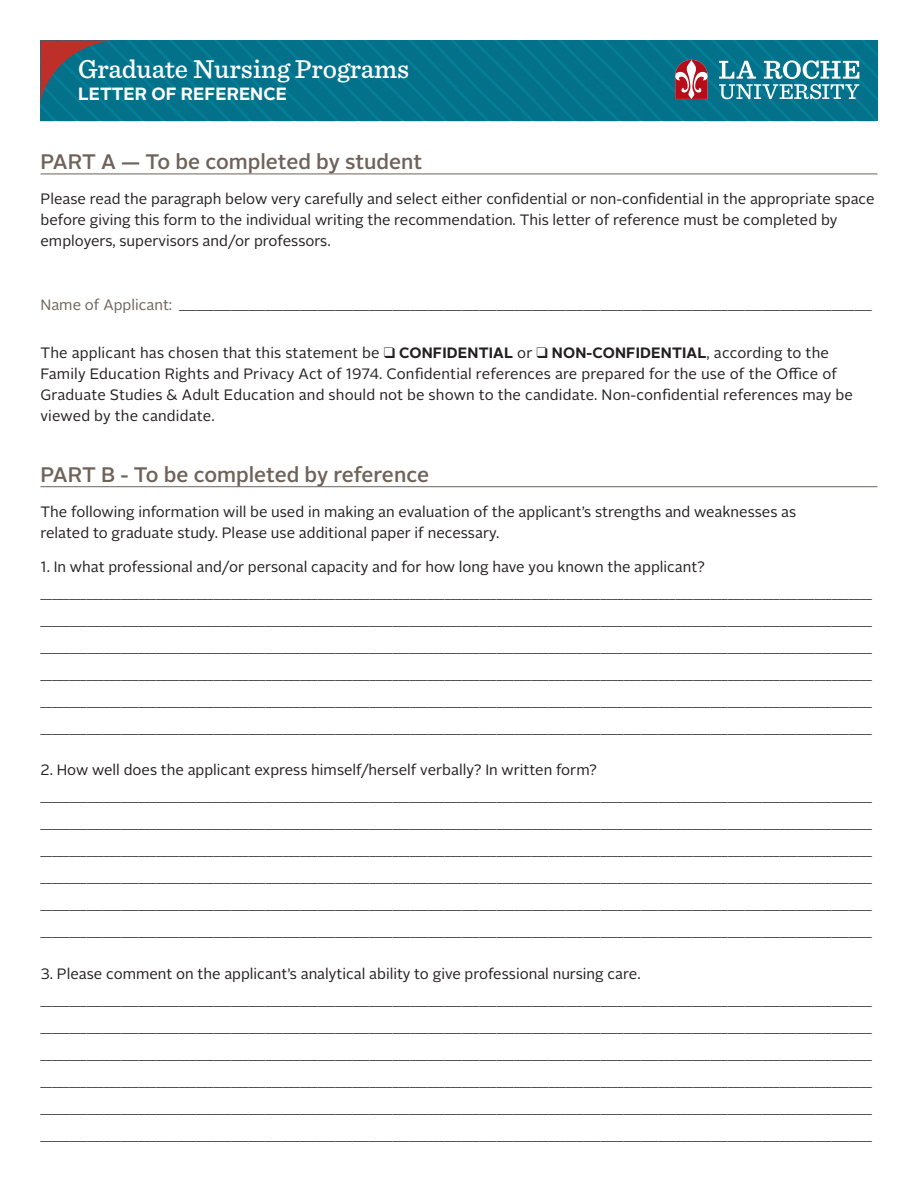
<style>
.page{position:relative;width:918px;height:1188px;background:#fff}
.page>*{position:absolute;margin:0;border:0;box-sizing:border-box;transform-origin:0 0}
.t1{font:500 27px "Sentinel";color:#fff}
.Headers{font:500 21px "Alright Sans";color:#6f6259}
.t2{font:700 17.7px "Alright Sans";color:#fff}
.Body_Copy{font:15px/21px "Alright Sans";color:#231f20}
.Body_Copy-2{font:10.5px "Alright Sans";color:#231f20}
.s1{font-size:15px;color:#6f6259}
.s2{font-weight:700}
</style>
<div class="page">
<img style="left:40px;top:40px;width:838px;height:82px">
<hr style="left:40px;top:174px;width:838px;height:1px;background:#6f6259">
<hr style="left:40px;top:486px;width:838px;height:1px;background:#6f6259">
<svg style="left:41px;top:41px;width:70px;height:61px;background:#376071"></svg>
<svg style="left:675px;top:60px;width:35px;height:39px"></svg>
<svg style="left:719px;top:60px;width:140px;height:39px"></svg>
<p class="t1" style="left:78px;top:49px;width:332px">Graduate Nursing Programs</p>
<p class="t2" style="left:78px;top:81px;width:210px">LETTER OF REFERENCE</p>
<p class="Headers" style="left:40px;top:147px;width:383px">PART A — To be completed by student</p>
<p class="Body_Copy" style="left:40px;top:188px;width:836px">Please read the paragraph below very carefully and select either confidential or non-confidential in the appropriate space before giving this form to the individual writing the recommendation. This letter of reference must be completed by employers, supervisors and/or professors.</p>
<p class="Body_Copy-2" style="left:40px;top:299px;width:833px"><span class="s1">Name of Applicant:</span> ________________________________________________________________________________________________________________________</p>
<p class="Body_Copy" style="left:40px;top:343px;width:814px">The applicant has chosen that this statement be ❑ <span class="s2">CONFIDENTIAL</span> or ❑ <span class="s2">NON-CONFIDENTIAL</span>, according to the Family Education Rights and Privacy Act of 1974. Confidential references are prepared for the use of the Office of Graduate Studies &amp; Adult Education and should not be shown to the candidate. Non-confidential references may be viewed by the candidate.</p>
<p class="Headers" style="left:40px;top:460px;width:390px">PART B - To be completed by reference</p>
<p class="Body_Copy" style="left:40px;top:501px;width:757px">The following information will be used in making an evaluation of the applicant’s strengths and weaknesses as</p>
<p class="Body_Copy" style="left:40px;top:522px;width:460px">related to graduate study. Please use additional paper if necessary.</p>
<p class="Body_Copy" style="left:40px;top:557px;width:666px">1. In what professional and/or personal capacity and for how long have you known the applicant?</p>
<p class="Body_Copy-2" style="left:40px;top:588px;width:833px">________________________________________________________________________________________________________________________________________________</p>
<p class="Body_Copy-2" style="left:40px;top:615px;width:833px">________________________________________________________________________________________________________________________________________________</p>
<p class="Body_Copy-2" style="left:40px;top:642px;width:833px">________________________________________________________________________________________________________________________________________________</p>
<p class="Body_Copy-2" style="left:40px;top:669px;width:833px">________________________________________________________________________________________________________________________________________________</p>
<p class="Body_Copy-2" style="left:40px;top:696px;width:833px">________________________________________________________________________________________________________________________________________________</p>
<p class="Body_Copy-2" style="left:40px;top:723px;width:833px">________________________________________________________________________________________________________________________________________________</p>
<p class="Body_Copy" style="left:40px;top:760px;width:558px">2. How well does the applicant express himself/herself verbally? In written form?</p>
<p class="Body_Copy-2" style="left:40px;top:792px;width:833px">________________________________________________________________________________________________________________________________________________</p>
<p class="Body_Copy-2" style="left:40px;top:819px;width:833px">________________________________________________________________________________________________________________________________________________</p>
<p class="Body_Copy-2" style="left:40px;top:846px;width:833px">________________________________________________________________________________________________________________________________________________</p>
<p class="Body_Copy-2" style="left:40px;top:873px;width:833px">________________________________________________________________________________________________________________________________________________</p>
<p class="Body_Copy-2" style="left:40px;top:900px;width:833px">________________________________________________________________________________________________________________________________________________</p>
<p class="Body_Copy-2" style="left:40px;top:927px;width:833px">________________________________________________________________________________________________________________________________________________</p>
<p class="Body_Copy" style="left:40px;top:963px;width:602px">3. Please comment on the applicant’s analytical ability to give professional nursing care.</p>
<p class="Body_Copy-2" style="left:40px;top:995px;width:833px">________________________________________________________________________________________________________________________________________________</p>
<p class="Body_Copy-2" style="left:40px;top:1022px;width:833px">________________________________________________________________________________________________________________________________________________</p>
<p class="Body_Copy-2" style="left:40px;top:1049px;width:833px">________________________________________________________________________________________________________________________________________________</p>
<p class="Body_Copy-2" style="left:40px;top:1076px;width:833px">________________________________________________________________________________________________________________________________________________</p>
<p class="Body_Copy-2" style="left:40px;top:1103px;width:833px">________________________________________________________________________________________________________________________________________________</p>
<p class="Body_Copy-2" style="left:40px;top:1130px;width:833px">________________________________________________________________________________________________________________________________________________</p>
</div>
